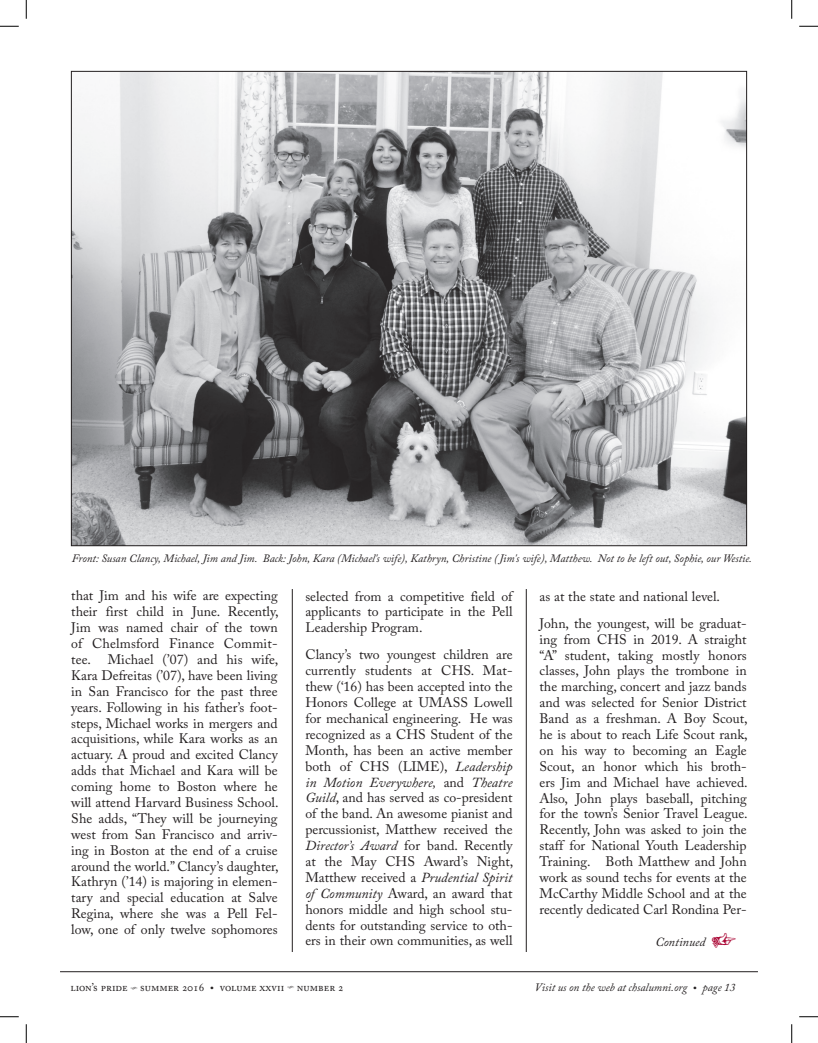
<style>
.page{position:relative;width:818px;height:1043px;background:#fff}
.page>*{position:absolute;margin:0;border:0;box-sizing:border-box;transform-origin:0 0}
.t1{font:13.75px/15.9px "Adobe Caslon Pro";color:#231f20;text-align:justify}
.t2{font:italic 12.5px "Adobe Caslon Pro";color:#231f20}
.t3{font:italic 11.25px "Adobe Caslon Pro";color:#231f20}
.t4{font:11.25px "Adobe Caslon Pro";color:#231f20}
.s1{font-style:italic}
.s2{font-family:"Type Embellishments Three Plain";font-style:normal;font-size:20px;color:#a90332}
.s3{font-family:"Type Embellishments One Let Plain";font-size:8.5px}
.s4{font-style:normal}
</style>
<div class="page">
<hr style="left:60px;top:971px;width:698px;height:1px;background:#231f20">
<img style="left:73px;top:73px;width:671px;height:471px">
<hr style="left:292px;top:589px;width:1px;height:363px;background:#231f20">
<hr style="left:526px;top:589px;width:1px;height:363px;background:#231f20">
<svg style="left:0;top:25px;width:19px;height:2px"></svg>
<svg style="left:799px;top:25px;width:19px;height:2px"></svg>
<svg style="left:0;top:1016px;width:19px;height:1px"></svg>
<svg style="left:799px;top:1016px;width:19px;height:1px"></svg>
<svg style="left:25px;top:0;width:2px;height:19px"></svg>
<svg style="left:25px;top:1024px;width:2px;height:18px"></svg>
<svg style="left:791px;top:0;width:1px;height:19px"></svg>
<svg style="left:791px;top:1024px;width:1px;height:18px"></svg>
<p class="t3" style="left:72px;top:551px;width:682px">Front: Susan Clancy, Michael, Jim and Jim. Back: John, Kara (Michael's wife), Kathryn, Christine ( Jim's wife), Matthew. Not to be left out, Sophie, our Westie.</p>
<p class="t1" style="left:71px;top:587px;width:209px">that Jim and his wife are expecting their first child in June. Recently, Jim was named chair of the town of Chelmsford Finance Commit&shy;tee. Michael (’07) and his wife, Kara Defreitas (’07), have been living in San Francisco for the past three years. Following in his father’s foot&shy;steps, Michael works in mergers and acquisitions, while Kara works as an actuary. A proud and excited Clancy adds that Michael and Kara will be coming home to Boston where he will attend Harvard Business School.<br>She adds, “They will be journeying west from San Francisco and arriv&shy;ing in Boston at the end of a cruise around the world.” Clancy’s daughter, Kathryn (’14) is majoring in elemen&shy;tary and special education at Salve Regina, where she was a Pell Fel&shy;low, one of only twelve sophomores</p>
<p class="t1" style="left:305px;top:588px;width:210px">selected from a competitive field of applicants to participate in the Pell Leadership Program.</p>
<p class="t1" style="left:305px;top:646px;width:209px">Clancy’s two youngest children are currently students at CHS. Mat&shy;thew (‘16) has been accepted into the Honors College at UMASS Lowell for mechanical engineering. He was recognized as a CHS Student of the Month, has been an active member both of CHS (LIME), <span class="s1">Leadership in Motion Everywhere,</span> and <span class="s1">Theatre Guild</span>, and has served as co-president of the band. An awesome pianist and percussionist, Matthew received the <span class="s1">Director’s Award</span> for band. Recently at the May CHS Award’s Night, Matthew received a <span class="s1">Prudential Spirit of Community</span> Award, an award that honors middle and high school stu&shy;dents for outstanding service to oth&shy;ers in their own communities, as well</p>
<p class="t1" style="left:539px;top:582px;width:208px;line-height:27.1px">as at the state and national level.<br>John, the youngest, will be graduat-</p>
<p class="t1" style="left:539px;top:631px;width:209px">ing from CHS in 2019. A straight “A” student, taking mostly honors classes, John plays the trombone in the marching, concert and jazz bands and was selected for Senior District Band as a freshman. A Boy Scout, he is about to reach Life Scout rank, on his way to becoming an Eagle Scout, an honor which his broth&shy;ers Jim and Michael have achieved.<br>Also, John plays baseball, pitching for the town’s Senior Travel League.<br>Recently, John was asked to join the staff for National Youth Leadership Training. Both Matthew and John work as sound techs for events at the McCarthy Middle School and at the recently dedicated Carl Rondina Per-</p>
<p class="t2" style="left:655px;top:934px;width:83px">Continued <span class="s2">V</span></p>
<p class="t4" style="left:70px;top:980px;width:275px">lion’s pride <span class="s3">s</span> summer 2016 • volume xxvii <span class="s3">s</span> number 2</p>
<p class="t3" style="left:534px;top:980px;width:202px">Visit us on the web at chsalumni.org <span class="s4">•</span> page 13</p>
</div>
